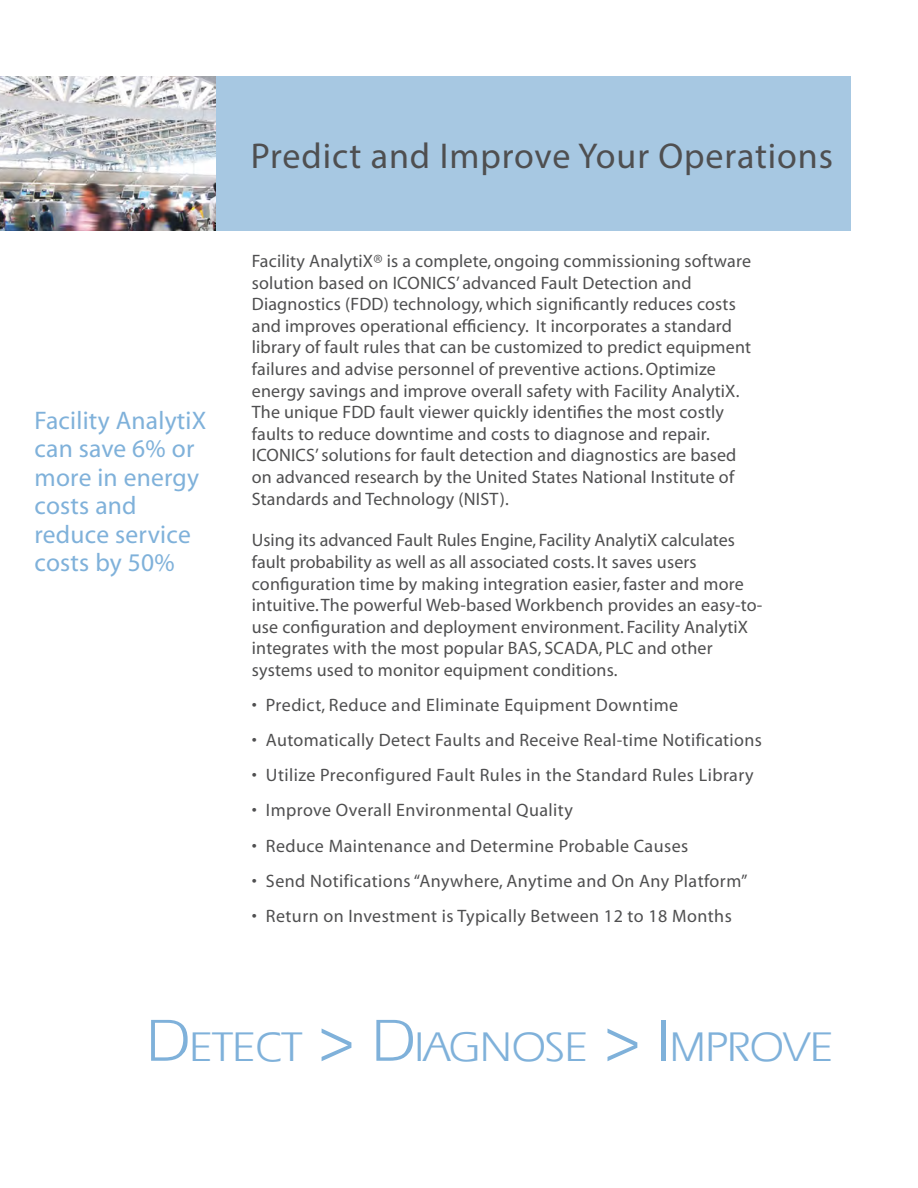
<style>
.page{position:relative;width:918px;height:1188px;background:#fff}
.page>*{position:absolute;margin:0;border:0;box-sizing:border-box;transform-origin:0 0}
.t1{font:42.75px "Dublin";color:#7fb1da}
.t2{font:36px "Myriad Pro";letter-spacing:.025em;color:#4f4f50}
.t3{font:25.5px/28.5px "Myriad";letter-spacing:.01em;color:#7fb1da}
.t4{font:18px/21.6px "Myriad";letter-spacing:.01em;color:#4f4f50}
.s1{font-size:61.05px}
</style>
<div class="page">
<div style="left:0;top:76px;width:850px;height:155px;background:#a7c8e2"></div>
<img style="left:0;top:76px;width:216px;height:155px">
<h3 class="t3" style="left:34px;top:407px;width:173px">Facility AnalytiX can save 6% or more in energy costs and reduce service costs by 50%</h3>
<h2 class="t2" style="left:251px;top:134px;width:584px">Predict and Improve Your Operations</h2>
<p class="t4" style="left:252px;top:251px;width:501px">Facility AnalytiX® is a complete, ongoing commissioning software solution based on ICONICS’ advanced Fault Detection and Diagnostics (FDD) technology, which significantly reduces costs and improves operational efficiency. It incorporates a standard library of fault rules that can be customized to predict equipment failures and advise personnel of preventive actions. Optimize energy savings and improve overall safety with Facility AnalytiX.<br>The unique FDD fault viewer quickly identifies the most costly faults to reduce downtime and costs to diagnose and repair.<br>ICONICS’ solutions for fault detection and diagnostics are based on advanced research by the United States National Institute of Standards and Technology (NIST).</p>
<p class="t4" style="left:252px;top:530px;width:512px">Using its advanced Fault Rules Engine, Facility AnalytiX calculates fault probability as well as all associated costs. It saves users configuration time by making integration easier, faster and more intuitive. The powerful Web-based Workbench provides an easy-to&shy;use configuration and deployment environment. Facility AnalytiX integrates with the most popular BAS, SCADA, PLC and other systems used to monitor equipment conditions.</p>
<p class="t4" style="left:252px;top:695px;width:428px">• Predict, Reduce and Eliminate Equipment Downtime</p>
<p class="t4" style="left:252px;top:730px;width:512px">• Automatically Detect Faults and Receive Real-time Notifications</p>
<p class="t4" style="left:252px;top:765px;width:503px">• Utilize Preconfigured Fault Rules in the Standard Rules Library</p>
<p class="t4" style="left:252px;top:800px;width:323px">• Improve Overall Environmental Quality</p>
<p class="t4" style="left:252px;top:836px;width:438px">• Reduce Maintenance and Determine Probable Causes</p>
<p class="t4" style="left:252px;top:871px;width:497px">• Send Notifications “Anywhere, Anytime and On Any Platform”</p>
<p class="t4" style="left:252px;top:906px;width:481px">• Return on Investment is Typically Between 12 to 18 Months</p>
<h1 class="t1" style="left:146px;top:1023px;width:689px"><span class="s1">D</span>ETECT <span class="s1">&gt; D</span>IAGNOSE <span class="s1">&gt; I</span> MPROVE</h1>
</div>
